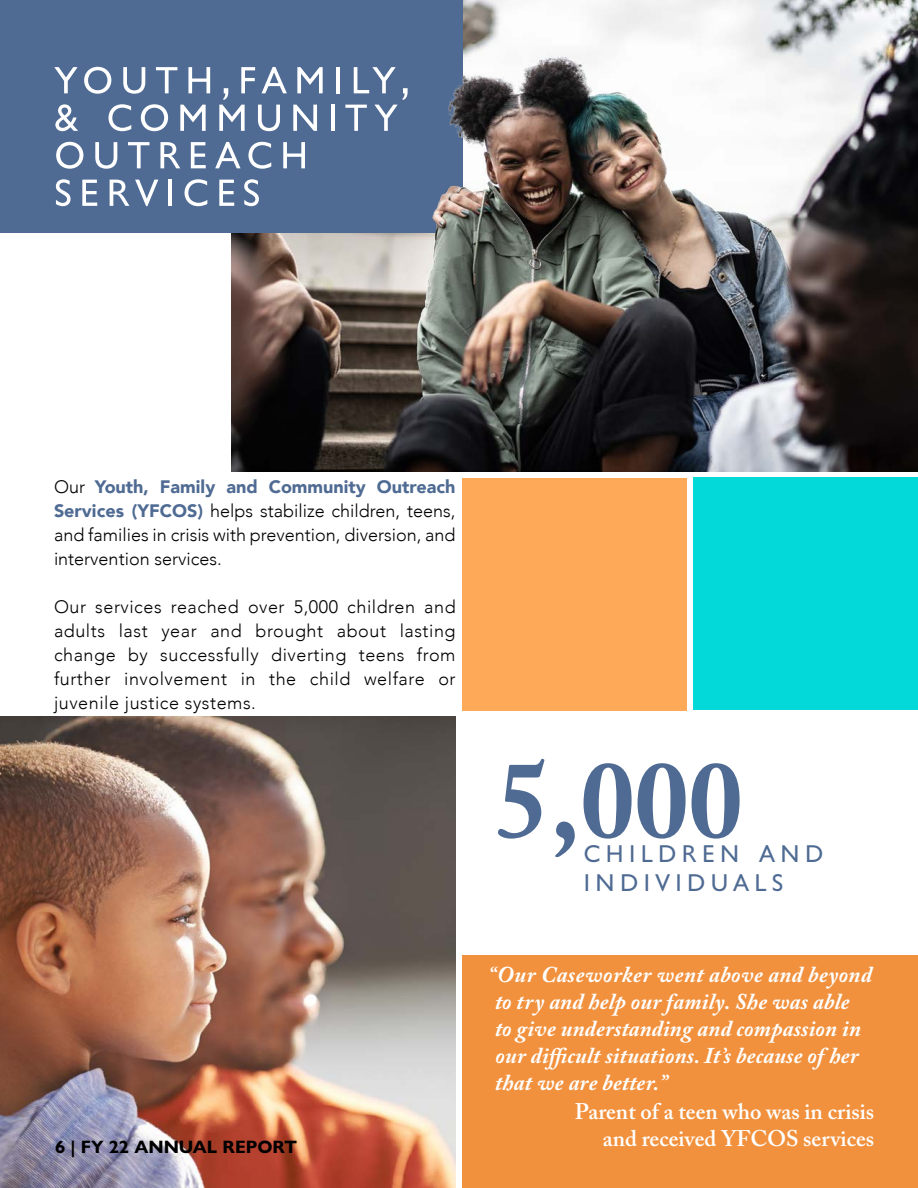
<style>
.page{position:relative;width:918px;height:1188px;background:#fff}
.page>*{position:absolute;margin:0;border:0;box-sizing:border-box;transform-origin:0 0}
.t1{font:700 108px "Adobe Caslon Pro";color:#4f6b93}
.t2{font:54px "Gill Sans Nova";letter-spacing:.12em;color:#fff}
.t3{font:34.5px/28.5px "Gill Sans Nova";letter-spacing:.14em;color:#4f6b93}
.t4{font:italic 700 22.5px/27px "Adobe Caslon Pro";letter-spacing:.01em;color:#fff}
.t5{font:600 22.5px "Adobe Caslon Pro";color:#fff}
.t6{font:300 18px/24px "Avenir";letter-spacing:.005em;color:#000;text-align:justify}
.t7{font:700 18px "Gill Sans Nova";color:#000}
.s1{font-weight:900;color:#4f6b93}
</style>
<div class="page">
<div style="left:462px;top:956px;width:456px;height:232px;background:#f2913d"></div>
<img style="left:0;top:717px;width:456px;height:471px">
<div style="left:694px;top:478px;width:224px;height:232px;background:#04d9d9"></div>
<div style="left:462px;top:478px;width:225px;height:232px;background:#fea958"></div>
<img style="left:231px;top:0;width:687px;height:471px">
<div style="left:0;top:0;width:462px;height:232px;background:#4f6b93"></div>
<p class="t2" style="left:54px;top:42px;width:358px">youth,family,</p>
<p class="t2" style="left:54px;top:80px;width:345px">&amp; community</p>
<p class="t2" style="left:54px;top:117px;width:256px">outreach</p>
<p class="t2" style="left:54px;top:155px;width:208px">services</p>
<p class="t6" style="left:54px;top:475px;width:403px">Our <span class="s1">Youth, Family and Community Outreach Services (YFCOS)</span> helps stabilize children, teens, and families in crisis with prevention, diversion, and intervention services.</p>
<p class="t6" style="left:54px;top:595px;width:403px">Our services reached over 5,000 children and adults last year and brought about lasting change by successfully diverting teens from further involvement in the child welfare or juvenile justice systems.</p>
<p class="t7" style="left:55px;top:1136px;width:243px">6 | FY 22 ANNUAL REPORT</p>
<p class="t1" style="left:496px;top:737px;width:248px">5,000</p>
<p class="t3" style="left:583px;top:836px;width:242px">children and individuals</p>
<p class="t4" style="left:495px;top:961px;width:378px;text-indent:-7px">“Our Caseworker went above and beyond to try and help our family. She was able<br>to give understanding and compassion in our difficult situations. It’s because of her that we are better.”</p>
<p class="t5" style="left:575px;top:1098px;width:301px">Parent of a teen who was in crisis</p>
<p class="t5" style="left:603px;top:1125px;width:273px">and received YFCOS services</p>
</div>
